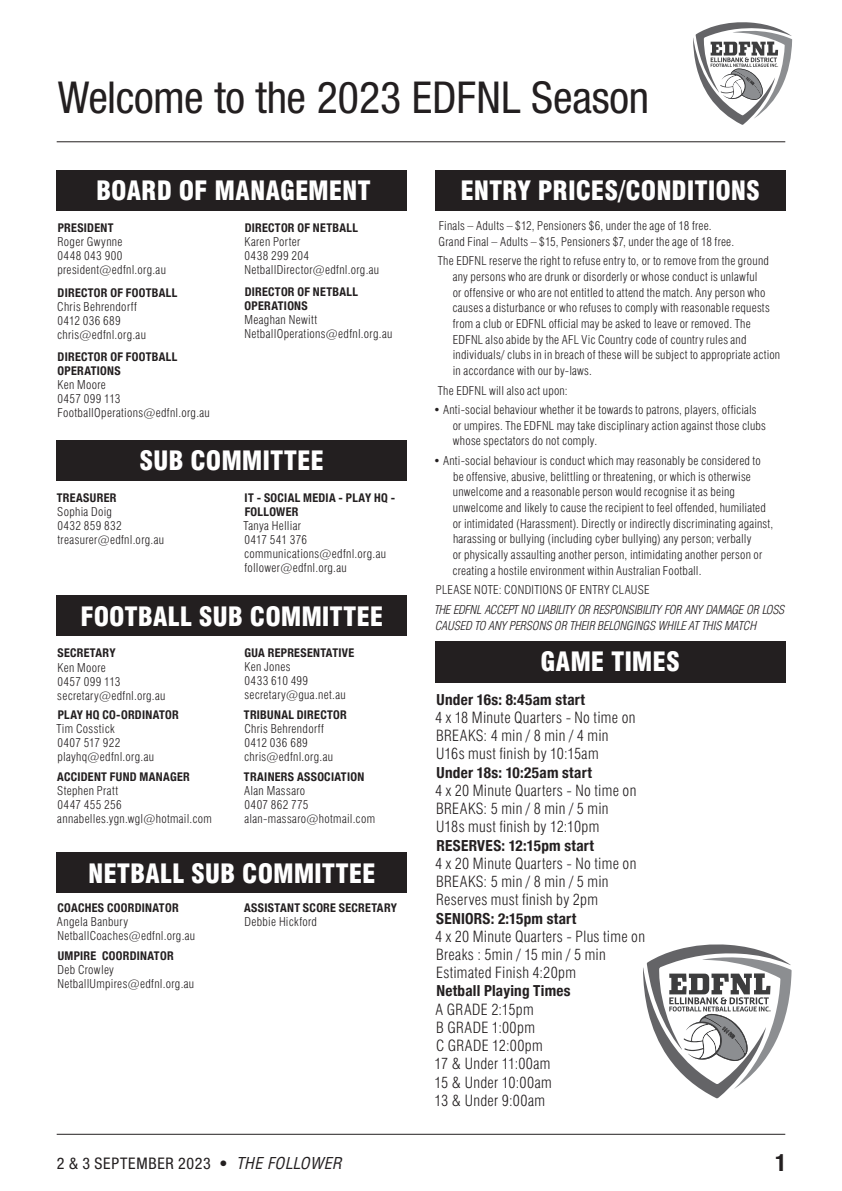
<style>
.page{position:relative;width:842px;height:1191px;background:#fff}
.page>*{position:absolute;margin:0;border:0;box-sizing:border-box;transform-origin:0 0}
.t1{font:condensed 44px "Helvetica Neue";letter-spacing:-.005em;color:#231f20}
.t2{font:900 condensed 26px "Swiss 721 BT";color:#fff}
.t3{font:700 condensed 24px "Helvetica Neue";color:#231f20}
.t4{font:condensed 16px "Helvetica Neue";letter-spacing:.045em;color:#231f20}
.t5{font:300 condensed 15.2px "Swiss 721 BT";letter-spacing:.02em;color:#231f20}
.t6{font:700 condensed 15.2px "Helvetica Neue";letter-spacing:.02em;color:#231f20}
.t7{font:300 condensed 12px/14px "Swiss 721 BT";letter-spacing:.02em;color:#231f20}
.t8{font:italic 300 condensed 12px/15.6px "Helvetica";letter-spacing:-.02em;color:#231f20}
.t9{font:700 condensed 12px/14px "Helvetica Neue";letter-spacing:.025em;color:#231f20}
.s1{font-family:"Helvetica Neue";font-weight:700}
.s2{font-family:"Swiss 721 BT";font-weight:300}
.s3{font-family:"Helvetica";font-style:italic}
</style>
<div class="page">
<hr style="left:57px;top:141px;width:728px;height:1px;background:#231f20">
<hr style="left:57px;top:1133px;width:728px;height:1px;background:#231f20">
<svg style="left:693px;top:22px;width:99px;height:103px"></svg>
<div style="left:435px;top:170px;width:350px;height:41px;background:#231f20"></div>
<div style="left:57px;top:595px;width:350px;height:41px;background:#231f20"></div>
<div style="left:57px;top:440px;width:350px;height:41px;background:#231f20"></div>
<div style="left:57px;top:170px;width:350px;height:41px;background:#231f20"></div>
<div style="left:57px;top:852px;width:350px;height:41px;background:#231f20"></div>
<div style="left:435px;top:641px;width:350px;height:41px;background:#231f20"></div>
<svg style="left:643px;top:944px;width:149px;height:154px"></svg>
<p class="t1" style="left:58px;top:72px;width:593px">Welcome to the 2023 EDFNL Season</p>
<p class="t2" style="left:96px;top:175px;width:276px">BOARD OF MANAGEMENT</p>
<p class="t7" style="left:57px;top:221px;width:110px"><span class="s1">PRESIDENT<br></span>Roger Gwynne<br>0448 043 900 president@edfnl.org.au</p>
<p class="t7" style="left:57px;top:285px;width:122px"><span class="s1">DIRECTOR OF FOOTBALL<br></span>Chris Behrendorff<br>0412 036 689 chris@edfnl.org.au</p>
<p class="t7" style="left:57px;top:350px;width:154px"><span class="s1">DIRECTOR OF FOOTBALL<br>OPERATIONS<br></span>Ken Moore<br>0457 099 113<br>FootballOperations@edfnl.org.au</p>
<p class="t7" style="left:244px;top:220px;width:136px"><span class="s1">DIRECTOR OF NETBALL<br></span>Karen Porter<br>0438 299 204<br>NetballDirector@edfnl.org.au</p>
<p class="t7" style="left:244px;top:285px;width:149px"><span class="s1">DIRECTOR OF NETBALL<br>OPERATIONS<br></span>Meaghan Newitt<br>NetballOperations@edfnl.org.au</p>
<p class="t2" style="left:140px;top:445px;width:186px">SUB COMMITTEE</p>
<p class="t7" style="left:57px;top:490px;width:109px"><span class="s1">TREASURER<br></span>Sophia Doig<br>0432 859 832 treasurer@edfnl.org.au</p>
<p class="t7" style="left:243px;top:490px;width:153px"><span class="s1">IT - SOCIAL MEDIA - PLAY HQ -<br>FOLLOWER<br></span>Tanya Helliar<br>0417 541 376 communications@edfnl.org.au follower@edfnl.org.au</p>
<p class="t2" style="left:80px;top:600px;width:304px">FOOTBALL SUB COMMITTEE</p>
<p class="t7" style="left:57px;top:646px;width:110px"><span class="s1">SECRETARY<br></span>Ken Moore<br>0457 099 113 secretary@edfnl.org.au</p>
<p class="t7" style="left:56px;top:708px;width:124px"><span class="s1">PLAY HQ CO-ORDINATOR<br></span>Tim Cosstick<br>0407 517 922 playhq@edfnl.org.au</p>
<p class="t7" style="left:57px;top:769px;width:156px"><span class="s1">ACCIDENT FUND MANAGER<br></span>Stephen Pratt<br>0447 455 256 annabelles.ygn.wgl@hotmail.com</p>
<p class="t7" style="left:244px;top:646px;width:111px"><span class="s1">GUA REPRESENTATIVE<br></span>Ken Jones<br>0433 610 499 secretary@gua.net.au</p>
<p class="t7" style="left:244px;top:707px;width:104px"><span class="s1">TRIBUNAL DIRECTOR<br></span>Chris Behrendorff<br>0412 036 689 chris@edfnl.org.au</p>
<p class="t7" style="left:244px;top:769px;width:133px"><span class="s1">TRAINERS ASSOCIATION<br></span>Alan Massaro<br>0407 862 775 alan-massaro@hotmail.com</p>
<p class="t2" style="left:88px;top:857px;width:289px">NETBALL SUB COMMITTEE</p>
<p class="t7" style="left:57px;top:901px;width:140px"><span class="s1">COACHES COORDINATOR<br></span>Angela Banbury<br>NetballCoaches@edfnl.org.au</p>
<p class="t7" style="left:57px;top:948px;width:138px"><span class="s1">UMPIRE COORDINATOR<br></span>Deb Crowley<br>NetballUmpires@edfnl.org.au</p>
<p class="t9" style="left:244px;top:900px;width:154px">ASSISTANT SCORE SECRETARY<br><span class="s2">Debbie Hickford</span></p>
<p class="t2" style="left:460px;top:175px;width:301px">ENTRY PRICES/CONDITIONS</p>
<p class="t7" style="left:439px;top:219px;width:274px">Finals – Adults – $12, Pensioners $6, under the age of 18 free.</p>
<p class="t7" style="left:439px;top:234px;width:297px">Grand Final – Adults – $15, Pensioners $7, under the age of 18 free.</p>
<p class="t7" style="left:452px;top:253px;width:329px;line-height:15.6px;text-indent:-15px">The EDFNL reserve the right to refuse entry to, or to remove from the ground any persons who are drunk or disorderly or whose conduct is unlawful<br>or offensive or who are not entitled to attend the match. Any person who causes a disturbance or who refuses to comply with reasonable requests from a club or EDFNL official may be asked to leave or removed. The EDFNL also abide by the AFL Vic Country code of country rules and individuals/ clubs in in breach of these will be subject to appropriate action in accordance with our by-laws.</p>
<p class="t7" style="left:438px;top:383px;width:131px">The EDFNL will also act upon:</p>
<p class="t7" style="left:453px;top:402px;width:315px;line-height:15.6px;text-indent:-19px">• Anti-social behaviour whether it be towards to patrons, players, officials or umpires. The EDFNL may take disciplinary action against those clubs whose spectators do not comply.</p>
<p class="t7" style="left:452px;top:453px;width:322px;line-height:15.6px;text-indent:-19px">• Anti-social behaviour is conduct which may reasonably be considered to be offensive, abusive, belittling or threatening, or which is otherwise unwelcome and a reasonable person would recognise it as being unwelcome and likely to cause the recipient to feel offended, humiliated or intimidated (Harassment). Directly or indirectly discriminating against, harassing or bullying (including cyber bullying) any person; verbally<br>or physically assaulting another person, intimidating another person or creating a hostile environment within Australian Football.</p>
<p class="t7" style="left:436px;top:583px;width:215px">PLEASE NOTE: CONDITIONS OF ENTRY CLAUSE</p>
<p class="t8" style="left:434px;top:601px;width:352px">THE EDFNL ACCEPT NO LIABILITY OR RESPONSIBILITY FOR ANY DAMAGE OR LOSS<br>CAUSED TO ANY PERSONS OR THEIR BELONGINGS WHILE AT THIS MATCH</p>
<p class="t2" style="left:540px;top:646px;width:141px">GAME TIMES</p>
<p class="t6" style="left:437px;top:686px;width:150px">Under 16s: 8:45am start</p>
<p class="t5" style="left:435px;top:708px;width:202px">4 x 18 Minute Quarters - No time on</p>
<p class="t5" style="left:436px;top:726px;width:174px">BREAKS: 4 min / 8 min / 4 min</p>
<p class="t5" style="left:436px;top:744px;width:164px">U16s must finish by 10:15am</p>
<p class="t6" style="left:437px;top:759px;width:157px">Under 18s: 10:25am start</p>
<p class="t5" style="left:435px;top:781px;width:203px">4 x 20 Minute Quarters - No time on</p>
<p class="t5" style="left:436px;top:799px;width:174px">BREAKS: 5 min / 8 min / 5 min</p>
<p class="t5" style="left:436px;top:817px;width:165px">U18s must finish by 12:10pm</p>
<p class="t6" style="left:436px;top:832px;width:159px">RESERVES: 12:15pm start</p>
<p class="t5" style="left:435px;top:854px;width:203px">4 x 20 Minute Quarters - No time on</p>
<p class="t5" style="left:436px;top:872px;width:174px">BREAKS: 5 min / 8 min / 5 min</p>
<p class="t5" style="left:436px;top:890px;width:163px">Reserves must finish by 2pm</p>
<p class="t6" style="left:436px;top:905px;width:142px">SENIORS: 2:15pm start</p>
<p class="t5" style="left:435px;top:927px;width:212px">4 x 20 Minute Quarters - Plus time on</p>
<p class="t5" style="left:436px;top:945px;width:171px">Breaks : 5min / 15 min / 5 min</p>
<p class="t5" style="left:436px;top:963px;width:141px">Estimated Finish 4:20pm</p>
<p class="t6" style="left:436px;top:978px;width:136px">Netball Playing Times</p>
<p class="t5" style="left:436px;top:1000px;width:100px">A GRADE 2:15pm</p>
<p class="t5" style="left:436px;top:1018px;width:100px">B GRADE 1:00pm</p>
<p class="t5" style="left:436px;top:1036px;width:108px">C GRADE 12:00pm</p>
<p class="t5" style="left:435px;top:1054px;width:117px">17 &amp; Under 11:00am</p>
<p class="t5" style="left:435px;top:1073px;width:119px">15 &amp; Under 10:00am</p>
<p class="t5" style="left:435px;top:1091px;width:112px">13 &amp; Under 9:00am</p>
<h3 class="t4" style="left:57px;top:1153px;width:286px">2 &amp; 3 SEPTEMBER 2023 • <span class="s3">THE FOLLOWER</span></h3>
<h3 class="t3" style="left:775px;top:1142px;width:13px">1</h3>
</div>
